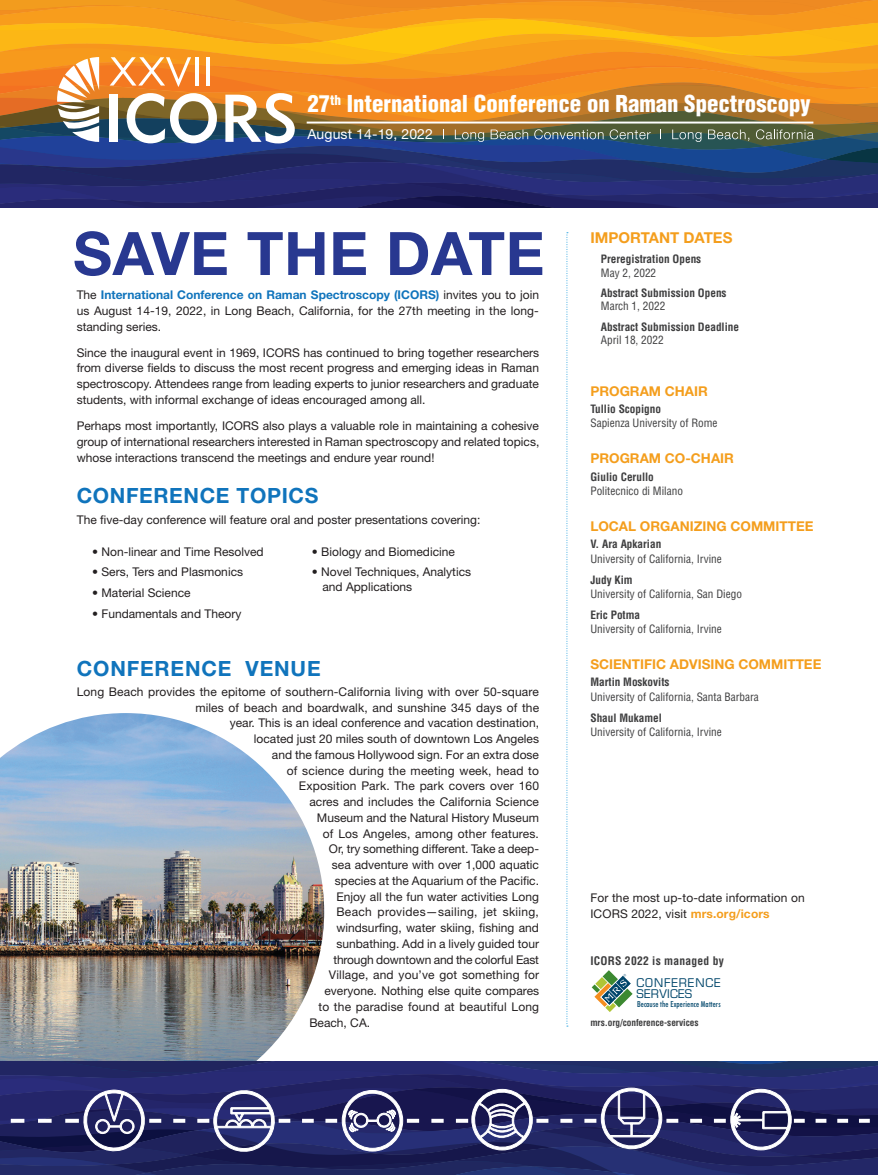
<style>
.page{position:relative;width:878px;height:1175px;background:#fff}
.page>*{position:absolute;margin:0;border:0;box-sizing:border-box;transform-origin:0 0}
.t1{font:700 60px "Helvetica Neue LT Std";letter-spacing:.01em;color:#283890}
.t2{font:900 condensed 22.8px "Helvetica LT Std";color:#fff}
.t3{font:700 21px "Helvetica Neue LT Std";letter-spacing:.03em;color:#1074bc}
.t4{font:700 15px "Helvetica Neue LT Std";color:#f49e1d}
.t5{font:14.1px "Helvetica Neue LT Std";letter-spacing:.005em;color:#fff}
.t6{font:700 13.5px "Helvetica Neue LT Std";color:#f49e1d}
.t7{font:12px/15.8px "Helvetica Neue LT Std";color:#231f20;text-align:justify}
.t8{font:12px "Helvetica Neue LT Std";letter-spacing:.025em;color:#231f20}
.t9{font:11.7px/11.2px "Eurostile";letter-spacing:.08em;color:#00466b}
.t10{font:700 condensed 11.55px "Helvetica LT Std";letter-spacing:.02em;color:#3e3e3f}
.t11{font:condensed 11.25px "Helvetica LT Std";color:#3e3e3f}
.t12{font:700 condensed 11.25px "Helvetica LT Std";color:#3e3e3f}
.t13{font:700 condensed 9.3px "Helvetica LT Std";letter-spacing:-.005em;color:#3e3e3f}
.t14{font:500 condensed 8.4px "Futura BT";letter-spacing:.01em;color:#00466b}
.s1{font-weight:700;color:#1074bc}
.s2{font-weight:700;color:#f49e1d}
</style>
<div class="page">
<img style="left:0;top:713px;width:324px;height:348px">
<svg style="left:566px;top:232px;width:2px;height:794px"></svg>
<svg style="left:0;top:0;width:878px;height:207px;background:#9f7445"></svg>
<svg style="left:0;top:1061px;width:878px;height:113px;background:#31346e"></svg>
<svg style="left:591px;top:970px;width:41px;height:42px"></svg>
<h2 class="t2" style="left:307px;top:90px;width:505px">27<sup>th</sup> International Conference on Raman Spectroscopy</h2>
<p class="t5" style="left:307px;top:126px;width:127px">August 14-19, 2022</p>
<h1 class="t1" style="left:73px;top:216px;width:473px">SAVE THE DATE</h1>
<p class="t7" style="left:77px;top:287px;width:464px">The <span class="s1">International Conference on Raman Spectroscopy (ICORS)</span> invites you to join us August 14-19, 2022, in Long Beach, California, for the 27th meeting in the long&shy;standing series.</p>
<p class="t7" style="left:77px;top:344px;width:464px">Since the inaugural event in 1969, ICORS has continued to bring together researchers from diverse fields to discuss the most recent progress and emerging ideas in Raman spectroscopy. Attendees range from leading experts to junior researchers and graduate students, with informal exchange of ideas encouraged among all.</p>
<p class="t7" style="left:77px;top:418px;width:464px">Perhaps most importantly, ICORS also plays a valuable role in maintaining a cohesive group of international researchers interested in Raman spectroscopy and related topics, whose interactions transcend the meetings and endure year round!</p>
<h3 class="t3" style="left:77px;top:483px;width:243px">CONFERENCE TOPICS</h3>
<p class="t7" style="left:77px;top:512px;width:405px">The five-day conference will feature oral and poster presentations covering:</p>
<p class="t7" style="left:92px;top:543px;width:173px">• Non-linear and Time Resolved</p>
<p class="t7" style="left:92px;top:564px;width:152px">• Sers, Ters and Plasmonics</p>
<p class="t7" style="left:92px;top:584px;width:100px">• Material Science</p>
<p class="t7" style="left:92px;top:605px;width:151px">• Fundamentals and Theory</p>
<p class="t7" style="left:312px;top:543px;width:144px">• Biology and Biomedicine</p>
<p class="t7" style="left:322px;top:564px;width:150px;line-height:15px;text-indent:-10px">• Novel Techniques, Analytics and Applications</p>
<h3 class="t3" style="left:77px;top:655px;width:245px">CONFERENCE VENUE</h3>
<p class="t7" style="left:77px;top:683px;width:463px">Long Beach provides the epitome of southern-California living with over 50-square</p>
<p class="t7" style="left:195px;top:699px;width:345px">miles of beach and boardwalk, and sunshine 345 days of the</p>
<p class="t7" style="left:230px;top:715px;width:311px">year. This is an ideal conference and vacation destination,</p>
<p class="t7" style="left:254px;top:730px;width:286px">located just 20 miles south of downtown Los Angeles</p>
<p class="t7" style="left:272px;top:746px;width:268px">and the famous Hollywood sign. For an extra dose</p>
<p class="t7" style="left:287px;top:762px;width:254px">of science during the meeting week, head to</p>
<p class="t7" style="left:299px;top:778px;width:241px">Exposition Park. The park covers over 160</p>
<p class="t7" style="left:309px;top:793px;width:231px">acres and includes the California Science</p>
<p class="t7" style="left:317px;top:809px;width:223px">Museum and the Natural History Museum</p>
<p class="t7" style="left:323px;top:825px;width:217px">of Los Angeles, among other features.</p>
<p class="t7" style="left:329px;top:841px;width:211px">Or, try something different. Take a deep-</p>
<p class="t7" style="left:332px;top:856px;width:208px">sea adventure with over 1,000 aquatic</p>
<p class="t7" style="left:335px;top:872px;width:205px">species at the Aquarium of the Pacific.</p>
<p class="t7" style="left:336px;top:888px;width:204px">Enjoy all the fun water activities Long</p>
<p class="t8" style="left:336px;top:904px;width:204px">Beach provides—sailing, jet skiing,</p>
<p class="t7" style="left:336px;top:919px;width:204px">windsurfing, water skiing, fishing and</p>
<p class="t7" style="left:336px;top:935px;width:204px">sunbathing. Add in a lively guided tour</p>
<p class="t7" style="left:333px;top:951px;width:207px">through downtown and the colorful East</p>
<p class="t7" style="left:329px;top:967px;width:212px">Village, and you’ve got something for</p>
<p class="t7" style="left:324px;top:982px;width:216px">everyone. Nothing else quite compares</p>
<p class="t7" style="left:318px;top:998px;width:222px">to the paradise found at beautiful Long</p>
<p class="t7" style="left:309px;top:1014px;width:62px">Beach, CA.</p>
<p class="t4" style="left:590px;top:228px;width:143px">IMPORTANT DATES</p>
<p class="t12" style="left:601px;top:252px;width:102px">Preregistration Opens</p>
<p class="t11" style="left:601px;top:265px;width:57px">May 2, 2022</p>
<p class="t12" style="left:601px;top:286px;width:127px">Abstract Submission Opens</p>
<p class="t11" style="left:601px;top:299px;width:66px">March 1, 2022</p>
<p class="t12" style="left:601px;top:319px;width:140px">Abstract Submission Deadline</p>
<p class="t11" style="left:601px;top:333px;width:64px">April 18, 2022</p>
<p class="t6" style="left:590px;top:383px;width:119px">PROGRAM CHAIR</p>
<p class="t12" style="left:590px;top:402px;width:72px">Tullio Scopigno</p>
<p class="t11" style="left:590px;top:416px;width:129px">Sapienza University of Rome</p>
<p class="t6" style="left:590px;top:450px;width:145px">PROGRAM CO-CHAIR</p>
<p class="t12" style="left:590px;top:469px;width:65px">Giulio Cerullo</p>
<p class="t11" style="left:590px;top:484px;width:94px">Politecnico di Milano</p>
<p class="t6" style="left:590px;top:518px;width:224px">LOCAL ORGANIZING COMMITTEE</p>
<p class="t12" style="left:590px;top:537px;width:72px">V. Ara Apkarian</p>
<p class="t11" style="left:590px;top:551px;width:133px">University of California, Irvine</p>
<p class="t12" style="left:590px;top:572px;width:44px">Judy Kim</p>
<p class="t11" style="left:590px;top:586px;width:153px">University of California, San Diego</p>
<p class="t12" style="left:590px;top:607px;width:51px">Eric Potma</p>
<p class="t11" style="left:590px;top:622px;width:133px">University of California, Irvine</p>
<p class="t6" style="left:590px;top:656px;width:232px">SCIENTIFIC ADVISING COMMITTEE</p>
<p class="t12" style="left:590px;top:675px;width:81px">Martin Moskovits</p>
<p class="t11" style="left:590px;top:689px;width:170px">University of California, Santa Barbara</p>
<p class="t12" style="left:590px;top:710px;width:73px">Shaul Mukamel</p>
<p class="t11" style="left:590px;top:724px;width:133px">University of California, Irvine</p>
<p class="t7" style="left:590px;top:889px;width:216px;line-height:16.5px">For the most up-to-date information on<br>ICORS 2022, visit <span class="s2">mrs.org/icors</span></p>
<p class="t10" style="left:590px;top:953px;width:135px">ICORS 2022 is managed by</p>
<p class="t9" style="left:636px;top:977px;width:86px">CONFERENCE<br>SERVICES</p>
<p class="t14" style="left:637px;top:998px;width:85px">Because the Experience Matters</p>
<p class="t13" style="left:590px;top:1016px;width:110px">mrs.org/conference-services</p>
</div>
